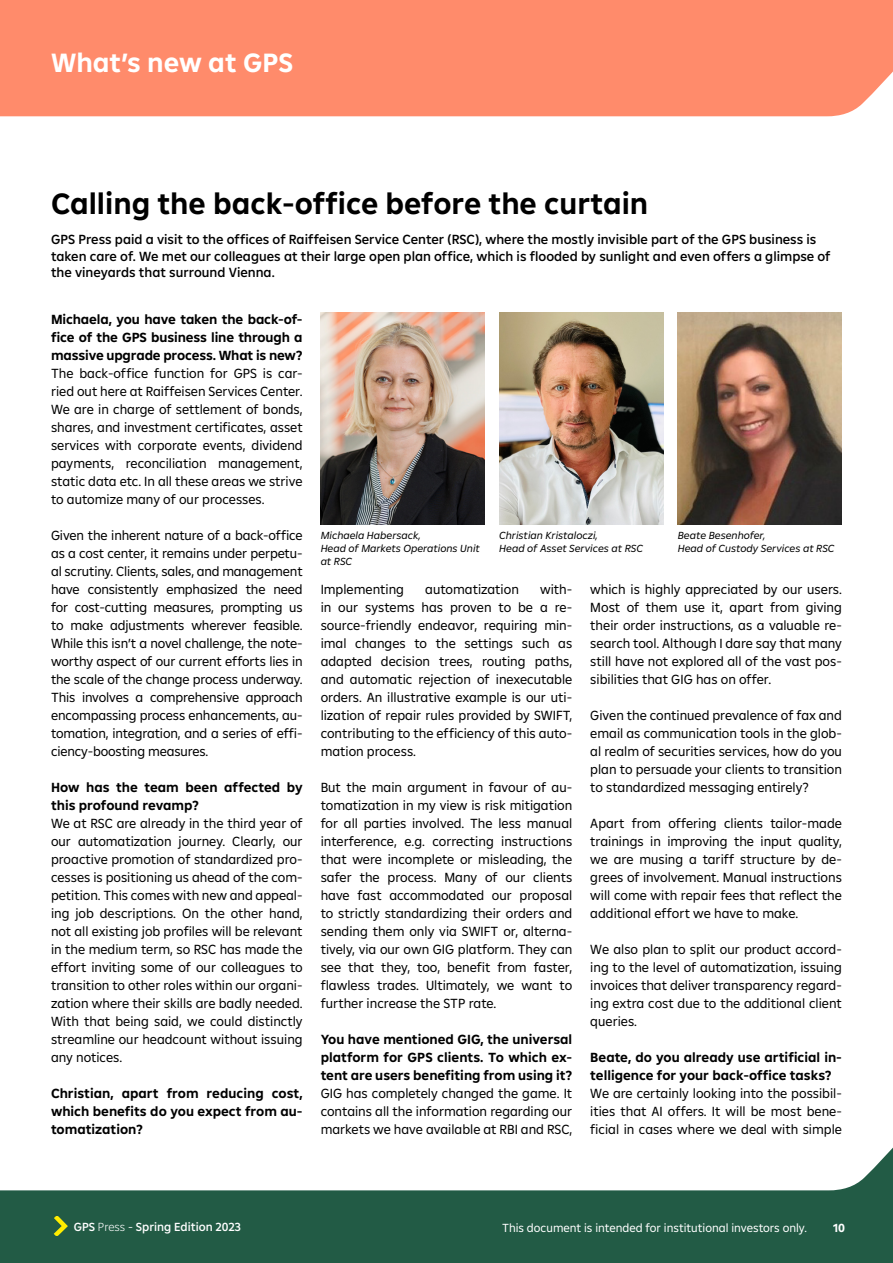
<style>
.page{position:relative;width:893px;height:1263px;background:#fff}
.page>*{position:absolute;margin:0;border:0;box-sizing:border-box;transform-origin:0 0}
.t1{font:700 30px "Amalia";color:#000}
.t2{font:700 27px "Amalia";color:#fff}
.t3{font:13.5px/18px "Amalia";color:#000;text-align:justify}
.t4{font:700 13.5px/18px "Amalia";color:#000;text-align:justify}
.t5{font:500 13.5px/16.5px "Amalia";color:#000}
.t6{font:12px "Amalia";color:#fff}
.t7{font:500 12px "Amalia";color:#fff}
.t8{font:700 12px "Amalia";color:#fff}
.t9{font:italic 10.5px/12.6px "Amalia";color:#000}
.s1{font-weight:300}
.s2{font-weight:400}
</style>
<div class="page">
<svg style="left:0;top:1147px;width:893px;height:116px;fill:#225b45"></svg>
<svg style="left:54px;top:1216px;width:14px;height:20px"></svg>
<div style="left:0;top:0;width:893px;height:116px;background:#ff8b6b"></div>
<img style="left:321px;top:312px;width:164px;height:212px">
<img style="left:499px;top:312px;width:164px;height:212px">
<img style="left:678px;top:312px;width:164px;height:212px">
<h2 class="t2" style="left:51px;top:44px;width:244px">What’s new at GPS</h2>
<h1 class="t1" style="left:51px;top:184px;width:599px">Calling the back-office before the curtain</h1>
<p class="t5" style="left:51px;top:231px;width:781px">GPS Press paid a visit to the offices of Raiffeisen Service Center (RSC), where the mostly invisible part of the GPS business is taken care of. We met our colleagues at their large open plan office, which is flooded by sunlight and even offers a glimpse of the vineyards that surround Vienna.</p>
<p class="t4" style="left:51px;top:310px;width:253px">Michaela, you have taken the back-of&shy;fice of the GPS business line through a massive upgrade process. What is new?</p>
<p class="t3" style="left:51px;top:364px;width:253px">The back-office function for GPS is car&shy;ried out here at Raiffeisen Services Center.<br>We are in charge of settlement of bonds, shares, and investment certificates, asset services with corporate events, dividend payments, reconciliation management, static data etc. In all these areas we strive to automize many of our processes.</p>
<p class="t3" style="left:51px;top:526px;width:253px">Given the inherent nature of a back-office as a cost center, it remains under perpetu&shy;al scrutiny. Clients, sales, and management have consistently emphasized the need for cost-cutting measures, prompting us to make adjustments wherever feasible.<br>While this isn’t a novel challenge, the note&shy;worthy aspect of our current efforts lies in the scale of the change process underway.<br>This involves a comprehensive approach encompassing process enhancements, au&shy;tomation, integration, and a series of effi&shy;ciency-boosting measures.</p>
<p class="t4" style="left:51px;top:778px;width:253px">How has the team been affected by this profound revamp?</p>
<p class="t3" style="left:51px;top:814px;width:253px">We at RSC are already in the third year of our automatization journey. Clearly, our proactive promotion of standardized pro&shy;cesses is positioning us ahead of the com&shy;petition. This comes with new and appeal&shy;ing job descriptions. On the other hand, not all existing job profiles will be relevant in the medium term, so RSC has made the effort inviting some of our colleagues to transition to other roles within our organi&shy;zation where their skills are badly needed.<br>With that being said, we could distinctly streamline our headcount without issuing any notices.</p>
<p class="t4" style="left:51px;top:1084px;width:253px">Christian, apart from reducing cost, which benefits do you expect from au&shy;tomatization?</p>
<p class="t9" style="left:321px;top:529px;width:161px">Michaela Habersack,<br>Head of Markets Operations Unit at RSC</p>
<p class="t9" style="left:499px;top:529px;width:145px">Christian Kristaloczi,<br>Head of Asset Services at RSC</p>
<p class="t9" style="left:678px;top:529px;width:158px">Beate Besenhofer,<br>Head of Custody Services at RSC</p>
<p class="t3" style="left:321px;top:580px;width:253px;text-indent:219px">with&shy;in our systems has proven to be a re&shy;source-friendly endeavor, requiring min&shy;imal changes to the settings such as adapted decision trees, routing paths, and automatic rejection of inexecutable orders. An illustrative example is our uti&shy;lization of repair rules provided by SWIFT, contributing to the efficiency of this auto&shy;mation process.</p>
<p class="t3" style="left:321px;top:778px;width:253px">But the main argument in favour of au&shy;tomatization in my view is risk mitigation for all parties involved. The less manual interference, e.g. correcting instructions that were incomplete or misleading, the safer the process. Many of our clients have fast accommodated our proposal to strictly standardizing their orders and sending them only via SWIFT or, alterna&shy;tively, via our own GIG platform. They can see that they, too, benefit from faster, flawless trades. Ultimately, we want to further increase the STP rate.</p>
<p class="t4" style="left:321px;top:1030px;width:253px">You have mentioned GIG, the universal platform for GPS clients. To which ex&shy;tent are users benefiting from using it?</p>
<p class="t3" style="left:321px;top:1083px;width:253px">GIG has completely changed the game. It contains all the information regarding our markets we have available at RBI and RSC,</p>
<p class="t3" style="left:321px;top:580px;width:85px">Implementing</p>
<p class="t3" style="left:425px;top:580px;width:95px">automatization</p>
<p class="t3" style="left:590px;top:579px;width:253px">which is highly appreciated by our users.<br>Most of them use it, apart from giving their order instructions, as a valuable re&shy;search tool. Although I dare say that many still have not explored all of the vast pos&shy;sibilities that GIG has on offer.</p>
<p class="t3" style="left:590px;top:705px;width:253px">Given the continued prevalence of fax and email as communication tools in the glob&shy;al realm of securities services, how do you plan to persuade your clients to transition to standardized messaging entirely?</p>
<p class="t3" style="left:590px;top:813px;width:253px">Apart from offering clients tailor-made trainings in improving the input quality, we are musing a tariff structure by de&shy;grees of involvement. Manual instructions will come with repair fees that reflect the additional effort we have to make.</p>
<p class="t3" style="left:590px;top:939px;width:253px">We also plan to split our product accord&shy;ing to the level of automatization, issuing invoices that deliver transparency regard&shy;ing extra cost due to the additional client queries.</p>
<p class="t4" style="left:590px;top:1048px;width:253px">Beate, do you already use artificial in&shy;telligence for your back-office tasks?</p>
<p class="t3" style="left:590px;top:1083px;width:253px">We are certainly looking into the possibil&shy;ities that AI offers. It will be most bene&shy;ficial in cases where we deal with simple</p>
<p class="t7" style="left:74px;top:1218px;width:169px">GPS <span class="s1">Press</span> <span class="s2">-</span> Spring Edition 2023</p>
<p class="t6" style="left:502px;top:1220px;width:306px">This document is intended for institutional investors only.</p>
<p class="t8" style="left:833px;top:1219px;width:13px">10</p>
</div>
